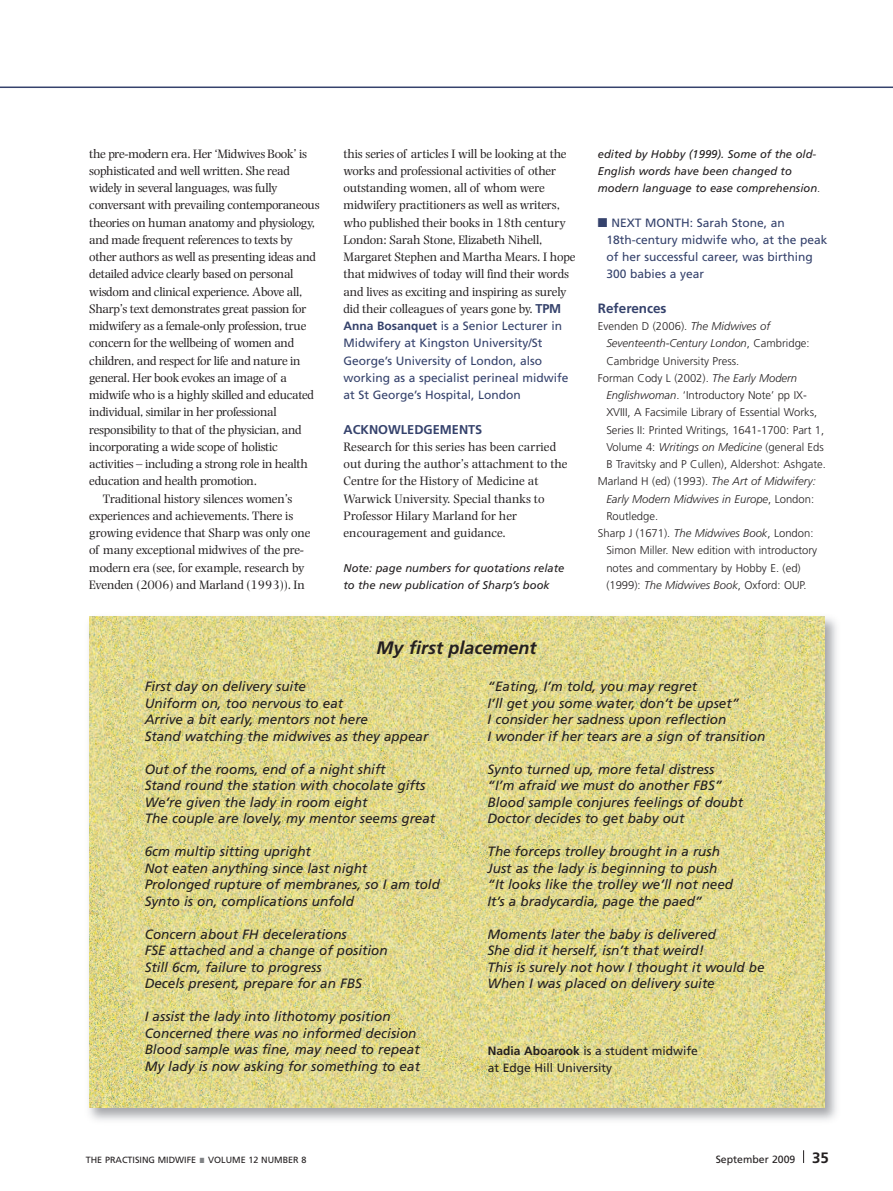
<style>
.page{position:relative;width:893px;height:1191px;background:#fff}
.page>*{position:absolute;margin:0;border:0;box-sizing:border-box;transform-origin:0 0}
.t1{font:italic 700 18px "Frutiger";color:#231f20}
.t2{font:italic 13.5px/16.5px "Frutiger";color:#231f20}
.t3{font:700 13.5px "Frutiger";color:#35426c}
.t4{font:12.75px/17.2px "Photina";letter-spacing:-.025em;color:#231f20}
.t5{font:12.75px/17.2px "Photina";color:#231f20}
.t6{font:700 12.75px "Frutiger";color:#35426c}
.t7{font:12px/17.2px "Frutiger";color:#35426c}
.t8{font:12px/17.2px "Frutiger";color:#231f20}
.t9{font:300 11.25px "Frutiger";color:#231f20}
.t10{font:italic 11.25px/17.2px "Frutiger";color:#231f20}
.t11{font:italic 300 11.25px "Frutiger";color:#231f20}
.t12{font:10.5px "Frutiger";color:#231f20}
.t13{font:9px "Frutiger";color:#231f20}
.s1{font-family:"Frutiger";font-weight:700;color:#35426c}
.s2{font-weight:700}
.s3{font-weight:300;font-style:normal}
.s4{font-style:italic}
.s5{font-style:normal}
.s6{color:#808285}
.s7{font-weight:700;font-size:15px}
</style>
<div class="page">
<svg style="left:803px;top:1150px;width:1px;height:13px"></svg>
<hr style="left:0;top:86px;width:893px;height:2px;background:#35426c">
<img style="left:89px;top:617px;width:748px;height:503px">
<img style="left:89px;top:616px;width:736px;height:491px">
<p class="t4" style="left:89px;top:146px;width:219px">the pre-modern era. Her ‘Midwives Book’ is</p>
<p class="t4" style="left:89px;top:163px;width:202px">sophisticated and well written. She read</p>
<p class="t4" style="left:89px;top:180px;width:190px">widely in several languages, was fully</p>
<p class="t4" style="left:89px;top:197px;width:232px">conversant with prevailing contemporaneous</p>
<p class="t4" style="left:89px;top:215px;width:227px">theories on human anatomy and physiology,</p>
<p class="t4" style="left:89px;top:232px;width:205px">and made frequent references to texts by</p>
<p class="t4" style="left:89px;top:249px;width:228px">other authors as well as presenting ideas and</p>
<p class="t4" style="left:89px;top:266px;width:206px">detailed advice clearly based on personal</p>
<p class="t4" style="left:89px;top:284px;width:215px">wisdom and clinical experience. Above all,</p>
<p class="t4" style="left:89px;top:301px;width:218px">Sharp’s text demonstrates great passion for</p>
<p class="t4" style="left:89px;top:318px;width:219px">midwifery as a female-only profession, true</p>
<p class="t4" style="left:89px;top:335px;width:206px">concern for the wellbeing of women and</p>
<p class="t4" style="left:89px;top:353px;width:213px">children, and respect for life and nature in</p>
<p class="t4" style="left:89px;top:370px;width:199px">general. Her book evokes an image of a</p>
<p class="t4" style="left:89px;top:387px;width:226px">midwife who is a highly skilled and educated</p>
<p class="t4" style="left:89px;top:404px;width:189px">individual, similar in her professional</p>
<p class="t4" style="left:89px;top:422px;width:214px">responsibility to that of the physician, and</p>
<p class="t4" style="left:89px;top:439px;width:190px">incorporating a wide scope of holistic</p>
<p class="t4" style="left:89px;top:456px;width:220px">activities – including a strong role in health</p>
<p class="t4" style="left:89px;top:473px;width:169px">education and health promotion.</p>
<p class="t4" style="left:103px;top:491px;width:191px">Traditional history silences women’s</p>
<p class="t4" style="left:89px;top:508px;width:206px">experiences and achievements. There is</p>
<p class="t4" style="left:89px;top:525px;width:223px">growing evidence that Sharp was only one</p>
<p class="t4" style="left:89px;top:542px;width:216px">of many exceptional midwives of the pre-</p>
<p class="t4" style="left:89px;top:560px;width:217px">modern era (see, for example, research by</p>
<p class="t4" style="left:89px;top:577px;width:217px">Evenden (2006) and Marland (1993)). In</p>
<p class="t4" style="left:344px;top:146px;width:234px">this series of articles I will be looking at the works and professional activities of other outstanding women, all of whom were midwifery practitioners as well as writers, who published their books in 18th century London: Sarah Stone, Elizabeth Nihell, Margaret Stephen and Martha Mears. I hope that midwives of today will find their words and lives as exciting and inspiring as surely did their colleagues of years gone by. <span class="s1">TPM</span></p>
<p class="t7" style="left:344px;top:318px;width:227px"><span class="s2">Anna Bosanquet</span> is a Senior Lecturer in Midwifery at Kingston University/St George’s University of London, also working as a specialist perineal midwife at St George’s Hospital, London</p>
<p class="t6" style="left:344px;top:424px;width:140px">ACKNOWLEDGEMENTS</p>
<p class="t5" style="left:344px;top:439px;width:226px">Research for this series has been carried out during the author’s attachment to the Centre for the History of Medicine at Warwick University. Special thanks to Professor Hilary Marland for her encouragement and guidance.</p>
<p class="t10" style="left:344px;top:560px;width:222px">Note: page numbers for quotations relate to the new publication of Sharp’s book</p>
<h1 class="t1" style="left:377px;top:640px;width:161px">My first placement</h1>
<p class="t10" style="left:598px;top:146px;width:224px">edited by Hobby (1999). Some of the old-<br>English words have been changed to modern language to ease comprehension<span class="s3">.</span></p>
<p class="t7" style="left:606px;top:215px;width:222px;text-indent:-9px">■ NEXT MONTH: Sarah Stone, an<br>18th-century midwife who, at the peak of her successful career, was birthing<br>300 babies a year</p>
<p class="t3" style="left:598px;top:303px;width:70px">References</p>
<p class="t9" style="left:598px;top:322px;width:174px">Evenden D (2006). <span class="s4">The Midwives of</span></p>
<p class="t11" style="left:606px;top:339px;width:205px">Seventeenth-Century London<span class="s5">, Cambridge:</span></p>
<p class="t9" style="left:606px;top:356px;width:134px">Cambridge University Press.</p>
<p class="t9" style="left:598px;top:373px;width:201px">Forman Cody L (2002). <span class="s4">The Early Modern</span></p>
<p class="t9" style="left:606px;top:391px;width:202px"><span class="s4">Englishwoman</span>. ‘Introductory Note’ pp IX-</p>
<p class="t9" style="left:606px;top:408px;width:212px">XVIII, A Facsimile Library of Essential Works,</p>
<p class="t9" style="left:606px;top:425px;width:219px">Series II: Printed Writings, 1641-1700: Part 1,</p>
<p class="t9" style="left:606px;top:442px;width:219px">Volume 4: <span class="s4">Writings on Medicine</span> (general Eds</p>
<p class="t9" style="left:606px;top:460px;width:221px">B Travitsky and P Cullen), Aldershot: Ashgate.</p>
<p class="t9" style="left:598px;top:477px;width:220px">Marland H (ed) (1993). <span class="s4">The Art of Midwifery:</span></p>
<p class="t11" style="left:606px;top:494px;width:209px">Early Modern Midwives in Europe<span class="s5">, London:</span></p>
<p class="t9" style="left:606px;top:511px;width:53px">Routledge.</p>
<p class="t9" style="left:598px;top:529px;width:217px">Sharp J (1671). <span class="s4">The Midwives Book</span>, London:</p>
<p class="t9" style="left:606px;top:546px;width:212px">Simon Miller. New edition with introductory</p>
<p class="t9" style="left:606px;top:563px;width:196px">notes and commentary by Hobby E. (ed)</p>
<p class="t9" style="left:606px;top:580px;width:202px">(1999): <span class="s4">The Midwives Book</span>, Oxford: OUP.</p>
<p class="t2" style="left:145px;top:679px;width:285px">First day on delivery suite<br>Uniform on, too nervous to eat<br>Arrive a bit early, mentors not here<br>Stand watching the midwives as they appear</p>
<p class="t2" style="left:145px;top:761px;width:292px">Out of the rooms, end of a night shift<br>Stand round the station with chocolate gifts We’re given the lady in room eight<br>The couple are lovely, my mentor seems great</p>
<p class="t2" style="left:145px;top:844px;width:297px">6cm multip sitting upright<br>Not eaten anything since last night<br>Prolonged rupture of membranes, so I am told Synto is on, complications unfold</p>
<p class="t2" style="left:145px;top:926px;width:244px">Concern about FH decelerations<br>FSE attached and a change of position Still 6cm, failure to progress<br>Decels present, prepare for an FBS</p>
<p class="t2" style="left:145px;top:1009px;width:277px">I assist the lady into lithotomy position Concerned there was no informed decision Blood sample was fine, may need to repeat My lady is now asking for something to eat</p>
<p class="t2" style="left:488px;top:679px;width:279px">“Eating, I’m told, you may regret<br>I’ll get you some water, don’t be upset”<br>I consider her sadness upon reflection<br>I wonder if her tears are a sign of transition</p>
<p class="t2" style="left:488px;top:761px;width:257px">Synto turned up, more fetal distress “I’m afraid we must do another FBS” Blood sample conjures feelings of doubt Doctor decides to get baby out</p>
<p class="t2" style="left:488px;top:844px;width:247px">The forceps trolley brought in a rush Just as the lady is beginning to push “It looks like the trolley we’ll not need It’s a bradycardia, page the paed”</p>
<p class="t2" style="left:488px;top:926px;width:279px">Moments later the baby is delivered<br>She did it herself, isn’t that weird!<br>This is surely not how I thought it would be When I was placed on delivery suite</p>
<p class="t8" style="left:488px;top:1043px;width:212px"><span class="s2">Nadia Aboarook</span> is a student midwife at Edge Hill University</p>
<p class="t13" style="left:86px;top:1156px;width:222px">THE PRACTISING MIDWIFE <span class="s6">■</span> VOLUME 12 NUMBER 8</p>
<p class="t12" style="left:716px;top:1155px;width:115px">September 2009 <span class="s7">35</span></p>
</div>
